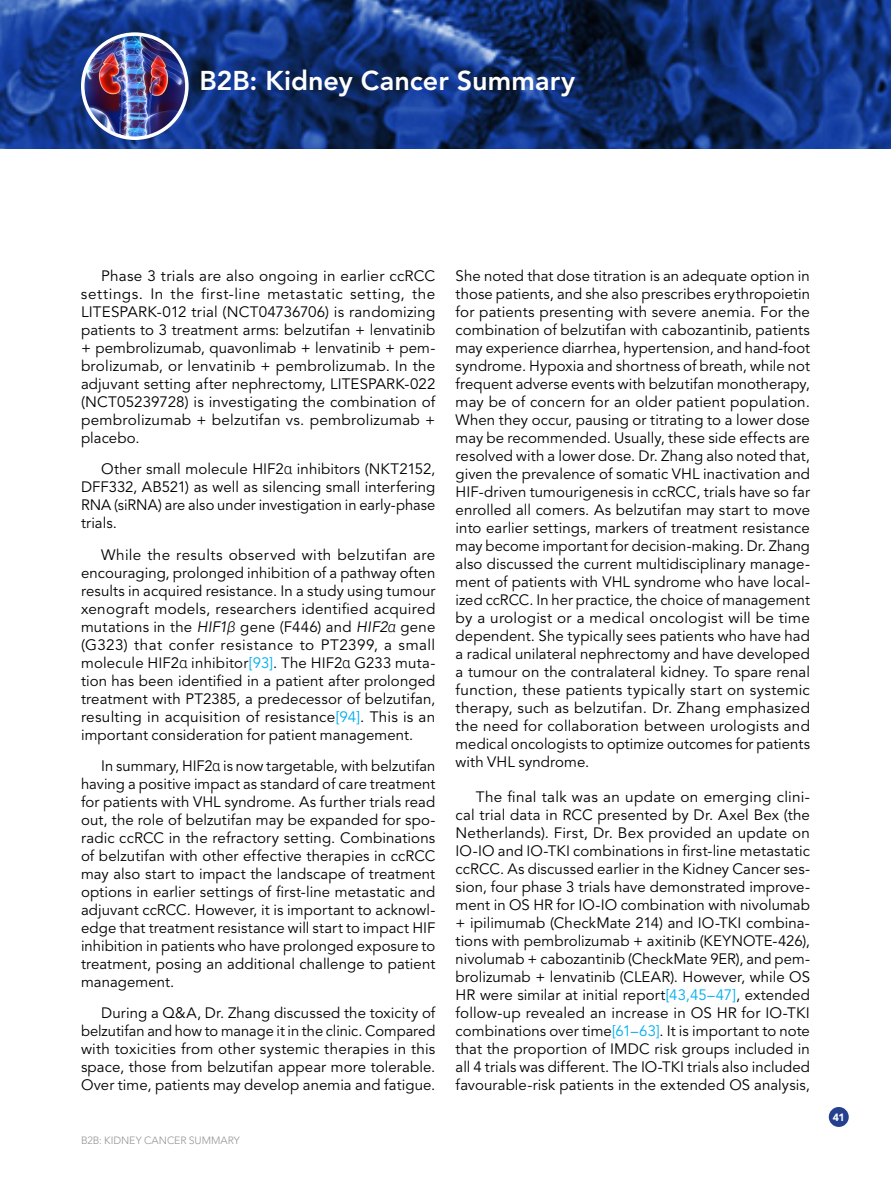
<style>
.page{position:relative;width:891px;height:1188px;background:#fff}
.page>*{position:absolute;margin:0;border:0;box-sizing:border-box;transform-origin:0 0}
.t1{font:800 27px "Avenir LT Std";letter-spacing:.005em;color:#fff}
.t2{font:15px/18px "Avenir LT Std";letter-spacing:.005em;color:#000;text-align:justify}
.t3{font:300 10.5px "Avenir LT Std";color:#939598}
.t4{font:900 10.5px "Avenir LT Std";color:#fff}
.s1{font-family:"Roboto";font-weight:300}
.s2{font-style:italic}
.s3{font-family:"Roboto";font-weight:300;font-style:italic}
.s4{color:#00aeef}
</style>
<div class="page">
<div style="left:829px;top:1107px;width:20px;height:20px;background:#25408f;border-radius:50%"></div>
<img style="left:0;top:0;width:891px;height:149px">
<img style="left:83px;top:34px;width:104px;height:104px;border-radius:52px">
<div style="left:81px;top:32px;width:108px;height:108px;border:4px solid #fff;border-radius:50%"></div>
<h1 class="t1" style="left:200px;top:64px;width:377px">B2B: Kidney Cancer Summary</h1>
<p class="t2" style="left:81px;top:268px;width:356px;text-indent:20px">Phase 3 trials are also ongoing in earlier ccRCC settings. In the first-line metastatic setting, the LITESPARK-012 trial (NCT04736706) is randomizing patients to 3 treatment arms: belzutifan + lenvatinib + pembrolizumab, quavonlimab + lenvatinib + pem&shy;brolizumab, or lenvatinib + pembrolizumab. In the adjuvant setting after nephrectomy, LITESPARK-022 (NCT05239728) is investigating the combination of pembrolizumab + belzutifan vs. pembrolizumab + placebo.</p>
<p class="t2" style="left:81px;top:461px;width:356px;text-indent:20px">Other small molecule HIF2<span class="s1">α</span> inhibitors (NKT2152, DFF332, AB521) as well as silencing small interfering RNA (siRNA) are also under investigation in early-phase trials.</p>
<p class="t2" style="left:81px;top:546px;width:356px;text-indent:20px">While the results observed with belzutifan are encouraging, prolonged inhibition of a pathway often results in acquired resistance. In a study using tumour xenograft models, researchers identified acquired mutations in the <span class="s2">HIF1</span><span class="s3">β</span> gene (F446) and <span class="s2">HIF2</span><span class="s3">α</span> gene (G323) that confer resistance to PT2399, a small molecule HIF2<span class="s1">α</span> inhibitor<span class="s4">[93]</span>. The HIF2<span class="s1">α</span> G233 muta&shy;tion has been identified in a patient after prolonged treatment with PT2385, a predecessor of belzutifan, resulting in acquisition of resistance<span class="s4">[94]</span>. This is an important consideration for patient management.</p>
<p class="t2" style="left:81px;top:757px;width:356px;text-indent:20px">In summary, HIF2<span class="s1">α</span> is now targetable, with belzutifan having a positive impact as standard of care treatment for patients with VHL syndrome. As further trials read out, the role of belzutifan may be expanded for spo&shy;radic ccRCC in the refractory setting. Combinations of belzutifan with other effective therapies in ccRCC may also start to impact the landscape of treatment options in earlier settings of first-line metastatic and adjuvant ccRCC. However, it is important to acknowl&shy;edge that treatment resistance will start to impact HIF inhibition in patients who have prolonged exposure to treatment, posing an additional challenge to patient management.</p>
<p class="t2" style="left:81px;top:1004px;width:356px;text-indent:20px">During a Q&amp;A, Dr. Zhang discussed the toxicity of belzutifan and how to manage it in the clinic. Compared with toxicities from other systemic therapies in this space, those from belzutifan appear more tolerable.<br>Over time, patients may develop anemia and fatigue.</p>
<p class="t3" style="left:81px;top:1134px;width:160px">B2B: KIDNEY CANCER SUMMARY</p>
<p class="t2" style="left:456px;top:268px;width:356px">She noted that dose titration is an adequate option in those patients, and she also prescribes erythropoietin for patients presenting with severe anemia. For the combination of belzutifan with cabozantinib, patients may experience diarrhea, hypertension, and hand-foot syndrome. Hypoxia and shortness of breath, while not frequent adverse events with belzutifan monotherapy, may be of concern for an older patient population.<br>When they occur, pausing or titrating to a lower dose may be recommended. Usually, these side effects are resolved with a lower dose. Dr. Zhang also noted that, given the prevalence of somatic VHL inactivation and HIF-driven tumourigenesis in ccRCC, trials have so far enrolled all comers. As belzutifan may start to move into earlier settings, markers of treatment resistance may become important for decision-making. Dr. Zhang also discussed the current multidisciplinary manage&shy;ment of patients with VHL syndrome who have local&shy;ized ccRCC. In her practice, the choice of management by a urologist or a medical oncologist will be time dependent. She typically sees patients who have had a radical unilateral nephrectomy and have developed a tumour on the contralateral kidney. To spare renal function, these patients typically start on systemic therapy, such as belzutifan. Dr. Zhang emphasized the need for collaboration between urologists and medical oncologists to optimize outcomes for patients with VHL syndrome.</p>
<p class="t2" style="left:456px;top:788px;width:356px;text-indent:20px">The final talk was an update on emerging clini&shy;cal trial data in RCC presented by Dr. Axel Bex (the Netherlands). First, Dr. Bex provided an update on IO-IO and IO-TKI combinations in first-line metastatic ccRCC. As discussed earlier in the Kidney Cancer ses&shy;sion, four phase 3 trials have demonstrated improve&shy;ment in OS HR for IO-IO combination with nivolumab + ipilimumab (CheckMate 214) and IO-TKI combina&shy;tions with pembrolizumab + axitinib (KEYNOTE-426), nivolumab + cabozantinib (CheckMate 9ER), and pem&shy;brolizumab + lenvatinib (CLEAR). However, while OS HR were similar at initial report<span class="s4">[43,45–47]</span>, extended follow-up revealed an increase in OS HR for IO-TKI combinations over time<span class="s4">[61–63]</span>. It is important to note that the proportion of IMDC risk groups included in all 4 trials was different. The IO-TKI trials also included favourable-risk patients in the extended OS analysis,</p>
<p class="t4" style="left:833px;top:1111px;width:13px">41</p>
</div>
